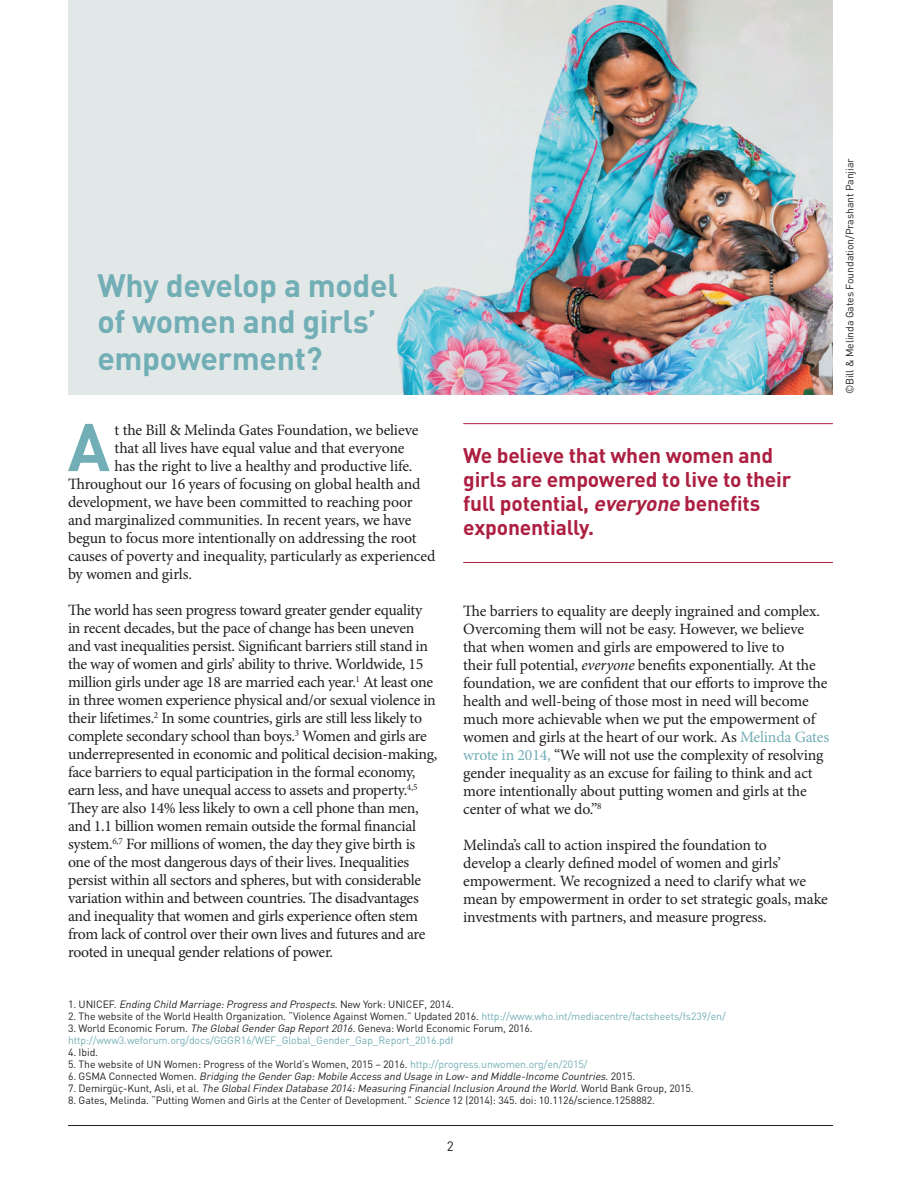
<style>
.page{position:relative;width:918px;height:1188px;background:#fff}
.page>*{position:absolute;margin:0;border:0;box-sizing:border-box;transform-origin:0 0}
.t1{font:700 66.3px "DIN";color:#72aeb6}
.t2{font:700 31.95px/36.3px "DIN";letter-spacing:-.01em;color:#72aeb6}
.t3{font:700 21px/24px "DIN";letter-spacing:-.01em;color:#ad1f40}
.t4{font:15.75px/18px "Minion Pro";letter-spacing:-.02em;color:#231f20}
.t5{font:13.5px "DIN";color:#231f20}
.t6{font:italic 10.5px/12px "DIN";color:#231f20}
.t7{font:10.5px "DIN";letter-spacing:-.01em;color:#231f20}
.t8{font:10.5px/12px "DIN";letter-spacing:-.01em;color:#72aeb6}
.s1{font-style:italic}
.s2{color:#72aeb6}
.s3{font-style:normal}
.s4{color:#231f20}
.s5{font-style:italic;color:#231f20}
.s6{font-style:normal;color:#72aeb6}
</style>
<div class="page">
<hr style="left:68px;top:1125px;width:765px;height:1px;background:#231f20">
<img style="left:68px;top:0;width:765px;height:394px">
<hr style="left:463px;top:423px;width:370px;height:1px;background:#ad1f40">
<hr style="left:463px;top:562px;width:370px;height:1px;background:#ad1f40">
<h2 class="t2" style="left:97px;top:266px;width:302px">Why develop a model of women and girls’ empowerment?</h2>
<h1 class="t1" style="left:68px;top:404px;width:44px">A</h1>
<p class="t4" style="left:115px;top:421px;width:305px">t the Bill &amp; Melinda Gates Foundation, we believe</p>
<p class="t4" style="left:115px;top:439px;width:292px">that all lives have equal value and that everyone</p>
<p class="t4" style="left:115px;top:457px;width:299px">has the right to live a healthy and productive life.</p>
<p class="t4" style="left:68px;top:475px;width:354px">Throughout our 16 years of focusing on global health and</p>
<p class="t4" style="left:68px;top:493px;width:346px">development, we have been committed to reaching poor</p>
<p class="t4" style="left:68px;top:511px;width:345px">and marginalized communities. In recent years, we have</p>
<p class="t4" style="left:68px;top:529px;width:350px">begun to focus more intentionally on addressing the root</p>
<p class="t4" style="left:68px;top:547px;width:369px">causes of poverty and inequality, particularly as experienced</p>
<p class="t4" style="left:68px;top:565px;width:125px">by women and girls.</p>
<p class="t4" style="left:68px;top:601px;width:371px">The world has seen progress toward greater gender equality in recent decades, but the pace of change has been uneven and vast inequalities persist. Significant barriers still stand in the way of women and girls’ ability to thrive. Worldwide, 15 million girls under age 18 are married each year.<sup>1</sup> At least one in three women experience physical and/or sexual violence in their lifetimes.<sup>2</sup> In some countries, girls are still less likely to complete secondary school than boys.<sup>3</sup> Women and girls are underrepresented in economic and political decision-making, face barriers to equal participation in the formal economy, earn less, and have unequal access to assets and property.<sup>4,5<br></sup>They are also 14% less likely to own a cell phone than men, and 1.1 billion women remain outside the formal financial system.<sup>6,7</sup> For millions of women, the day they give birth is one of the most dangerous days of their lives. Inequalities persist within all sectors and spheres, but with considerable variation within and between countries. The disadvantages and inequality that women and girls experience often stem from lack of control over their own lives and futures and are rooted in unequal gender relations of power.</p>
<p class="t4" style="left:463px;top:602px;width:367px">The barriers to equality are deeply ingrained and complex.<br>Overcoming them will not be easy. However, we believe that when women and girls are empowered to live to<br>their full potential, <span class="s1">everyone</span> benefits exponentially. At the foundation, we are confident that our efforts to improve the health and well-being of those most in need will become much more achievable when we put the empowerment of women and girls at the heart of our work. As <span class="s2">Melinda Gates wrote in 2014,</span> “We will not use the complexity of resolving gender inequality as an excuse for failing to think and act more intentionally about putting women and girls at the center of what we do.”<sup>8</sup></p>
<h3 class="t3" style="left:463px;top:443px;width:330px">We believe that when women and girls are empowered to live to their full potential, <span class="s1">everyone</span> benefits exponentially.</h3>
<p class="t4" style="left:463px;top:836px;width:366px">Melinda’s call to action inspired the foundation to<br>develop a clearly defined model of women and girls’ empowerment. We recognized a need to clarify what we mean by empowerment in order to set strategic goals, make investments with partners, and measure progress.</p>
<p class="t6" style="left:68px;top:998px;width:388px"><span class="s3">1 . U N I C E F.</span> Ending Child Marriage:Progress and Prospects<span class="s3">. N ew Yo r k : U N I C E F , 2 0 1 4 .</span></p>
<p class="t7" style="left:68px;top:1009px;width:659px">2. The website of the World Health Organization. “Violence Against Women.” Updated 2016. <span class="s2">http://www.who.int/mediacentre/factsheets/fs239/en/</span></p>
<p class="t8" style="left:68px;top:1022px;width:466px"><span class="s4">3. World Economic Forum.</span> <span class="s5">The GlobalGenderGap Report2016</span><span class="s4">. Geneva: World Economic Forum, 2016. </span>http://www3.weforum.org/docs/GGGR16/WEF_Global_Gender_Gap_Report_2016.pdf</p>
<p class="t7" style="left:68px;top:1045px;width:32px">4. Ibid.</p>
<p class="t6" style="left:68px;top:1058px;width:627px"><span class="s3">5. The website of UN Women: Progress of the World’s Women, 2015 – 2016.</span> <span class="s6">http://progress.unwomen.org/en/2015/<br></span><span class="s3">6 . G S M A C o n n e c t e d Wo m e n .</span> Bridging the GenderGap:Mobile Access and Usage in Low-and Middle-Income Countries<span class="s3">. 2 0 1 5 .<br>7 . D e m i rg ü ç - K u n t , As l i , e t a l .</span> The GlobalFindex Database 2014:Measuring FinancialInclusion Around the World<span class="s3">. Wo r l d B a n k G ro u p , 2 0 1 5 .</span></p>
<p class="t7" style="left:68px;top:1093px;width:589px">8. Gates, Melinda. “Putting Women and Girls at the Center of Development.” <span class="s1">Science</span> 12 (2014): 345. doi: 10.1126/science.1258882.</p>
<p class="t5" style="left:447px;top:1138px;width:9px">2</p>
<p class="t7" style="left:843px;top:394px;width:237px;rotate:-90deg">©Bill &amp; Melinda Gates Foundation/Prashant Panjiar</p>
</div>
